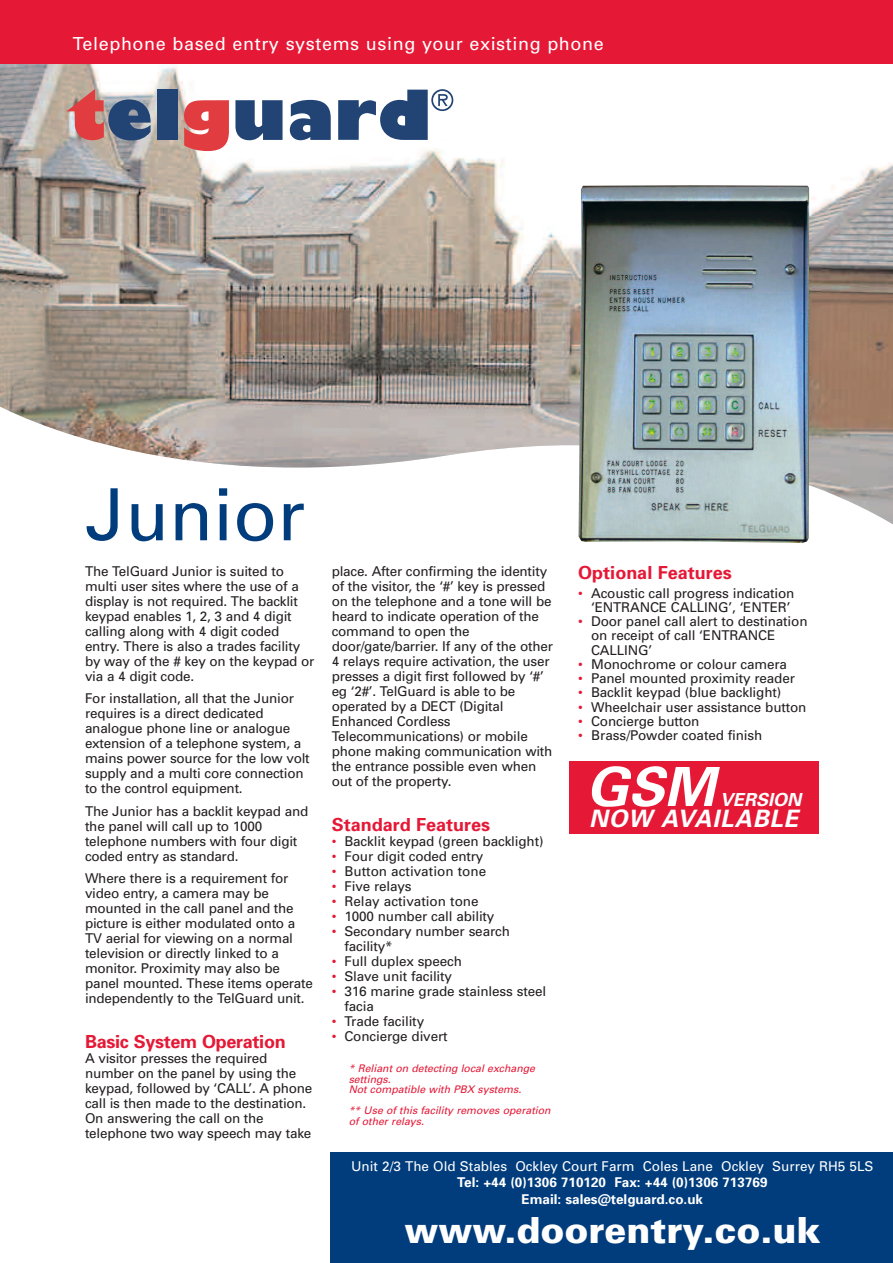
<style>
.page{position:relative;width:893px;height:1263px;background:#fff}
.page>*{position:absolute;margin:0;border:0;box-sizing:border-box;transform-origin:0 0}
.t1{font:72px "Univers";color:#013d7d}
.t2{font:italic 700 54px "Univers";color:#fff}
.t3{font:900 36px "Univers";color:#fff}
.t4{font:italic 700 24px "Univers";letter-spacing:.04em;color:#fff}
.t5{font:700 18px "Univers";color:#e51836}
.t6{font:18px "Univers";letter-spacing:.035em;color:#fff}
.t7{font:italic 700 18px "Univers";color:#fff}
.t8{font:13.5px/15px "Univers";letter-spacing:-.015em;color:#231f20}
.t9{font:700 13.5px/16.5px "Univers";color:#fff;text-align:center}
.t10{font:13.5px "Univers";color:#fff}
.t11{font:italic 10.5px/10.5px "Univers";color:#e51836}
.s1{color:#e51836}
</style>
<div class="page">
<img style="left:0;top:64px;width:893px;height:469px">
<div style="left:0;top:0;width:893px;height:64px;background:#e51836"></div>
<svg style="left:66px;top:89px;width:85px;height:52px;background:#9b7a87"></svg>
<div style="left:157px;top:90px;width:20px;height:50px;background:#224475"></div>
<svg style="left:184px;top:100px;width:45px;height:51px;background:#e25557"></svg>
<svg style="left:235px;top:100px;width:48px;height:40px;background:#44618a"></svg>
<svg style="left:290px;top:100px;width:41px;height:40px;background:#49658d"></svg>
<svg style="left:338px;top:89px;width:115px;height:51px"></svg>
<img style="left:579px;top:185px;width:230px;height:358px">
<div style="left:330px;top:1152px;width:563px;height:111px;background:#013d7d"></div>
<div style="left:569px;top:761px;width:250px;height:73px;background:#e51836"></div>
<h3 class="t6" style="left:73px;top:37px;width:532px">Telephone based entry systems using your existing phone</h3>
<h1 class="t1" style="left:85px;top:488px;width:222px">Junior</h1>
<p class="t8" style="left:85px;top:565px;width:231px">The TelGuard Junior is suited to multi user sites where the use of a display is not required. The backlit keypad enables 1, 2, 3 and 4 digit calling along with 4 digit coded entry. There is also a trades facility by way of the # key on the keypad or via a 4 digit code.</p>
<p class="t8" style="left:85px;top:692px;width:226px">For installation, all that the Junior requires is a direct dedicated analogue phone line or analogue extension of a telephone system, a mains power source for the low volt supply and a multi core connection to the control equipment.</p>
<p class="t8" style="left:85px;top:805px;width:225px">The Junior has a backlit keypad and the panel will call up to 1000 telephone numbers with four digit coded entry as standard.</p>
<p class="t8" style="left:85px;top:872px;width:229px">Where there is a requirement for video entry, a camera may be mounted in the call panel and the picture is either modulated onto a<br>TV aerial for viewing on a normal television or directly linked to a monitor. Proximity may also be panel mounted. These items operate independently to the TelGuard unit.</p>
<h3 class="t5" style="left:85px;top:1035px;width:202px">Basic System Operation</h3>
<p class="t8" style="left:85px;top:1052px;width:229px">A visitor presses the required number on the panel by using the keypad, followed by ‘CALL’. A phone call is then made to the destination.<br>On answering the call on the telephone two way speech may take</p>
<p class="t8" style="left:332px;top:565px;width:223px">place. After confirming the identity of the visitor, the ‘#’ key is pressed on the telephone and a tone will be heard to indicate operation of the command to open the door/gate/barrier. If any of the other<br>4 relays require activation, the user presses a digit first followed by ‘#’ eg ‘2#’. TelGuard is able to be operated by a DECT (Digital<br>Enhanced Cordless<br>Telecommunications) or mobile phone making communication with the entrance possible even when out of the property.</p>
<h3 class="t5" style="left:332px;top:818px;width:160px">Standard Features</h3>
<p class="t8" style="left:332px;top:835px;width:213px"><span class="s1">•</span> Backlit keypad (green backlight)</p>
<p class="t8" style="left:332px;top:850px;width:153px"><span class="s1">•</span> Four digit coded entry</p>
<p class="t8" style="left:332px;top:865px;width:156px"><span class="s1">•</span> Button activation tone</p>
<p class="t8" style="left:332px;top:880px;width:81px"><span class="s1">•</span> Five relays</p>
<p class="t8" style="left:332px;top:895px;width:149px"><span class="s1">•</span> Relay activation tone</p>
<p class="t8" style="left:332px;top:910px;width:164px"><span class="s1">•</span> 1000 number call ability</p>
<p class="t8" style="left:344px;top:925px;width:167px;text-indent:-13px"><span class="s1">•</span> Secondary number search facility*</p>
<p class="t8" style="left:332px;top:955px;width:132px"><span class="s1">•</span> Full duplex speech</p>
<p class="t8" style="left:332px;top:970px;width:122px"><span class="s1">•</span> Slave unit facility</p>
<p class="t8" style="left:344px;top:985px;width:203px;text-indent:-13px"><span class="s1">•</span> 316 marine grade stainless steel facia</p>
<p class="t8" style="left:332px;top:1015px;width:94px"><span class="s1">•</span> Trade facility</p>
<p class="t8" style="left:332px;top:1030px;width:117px"><span class="s1">•</span> Concierge divert</p>
<p class="t11" style="left:349px;top:1064px;width:188px">* Reliant on detecting local exchange settings.<br>Not compatible with PBX systems.</p>
<p class="t11" style="left:349px;top:1106px;width:203px">** Use of this facility removes operation of other relays.</p>
<h3 class="t5" style="left:578px;top:566px;width:155px">Optional Features</h3>
<p class="t8" style="left:578px;top:587px;width:218px;line-height:14.2px;text-align:right"><span class="s1">•</span> Acoustic call progress indication ‘ENTRANCE CALLING’, ‘ENTER’</p>
<p class="t8" style="left:591px;top:615px;width:218px;line-height:14.2px;text-indent:-13px"><span class="s1">•</span> Door panel call alert to destination on receipt of call ‘ENTRANCE<br>CALLING’</p>
<p class="t8" style="left:578px;top:658px;width:210px"><span class="s1">•</span> Monochrome or colour camera</p>
<p class="t8" style="left:578px;top:672px;width:218px"><span class="s1">•</span> Panel mounted proximity reader</p>
<p class="t8" style="left:578px;top:686px;width:204px"><span class="s1">•</span> Backlit keypad (blue backlight)</p>
<p class="t8" style="left:578px;top:701px;width:230px"><span class="s1">•</span> Wheelchair user assistance button</p>
<p class="t8" style="left:578px;top:715px;width:123px"><span class="s1">•</span> Concierge button</p>
<p class="t8" style="left:578px;top:729px;width:185px"><span class="s1">•</span> Brass/Powder coated finish</p>
<h2 class="t2" style="left:586px;top:767px;width:131px">GSM</h2>
<h3 class="t7" style="left:720px;top:793px;width:83px">VERSION</h3>
<h3 class="t4" style="left:589px;top:810px;width:211px">NOW AVAILABLE</h3>
<p class="t10" style="left:351px;top:1161px;width:524px">Unit 2/3 The Old Stables Ockley Court Farm Coles Lane Ockley Surrey RH5 5LS</p>
<p class="t9" style="left:457px;top:1175px;width:312px">Tel: +44 (0)1306 710120 Fax: +44 (0)1306 713769<br>Email: sales@telguard.co.uk</p>
<h3 class="t3" style="left:404px;top:1216px;width:417px">www.doorentry.co.uk</h3>
</div>
